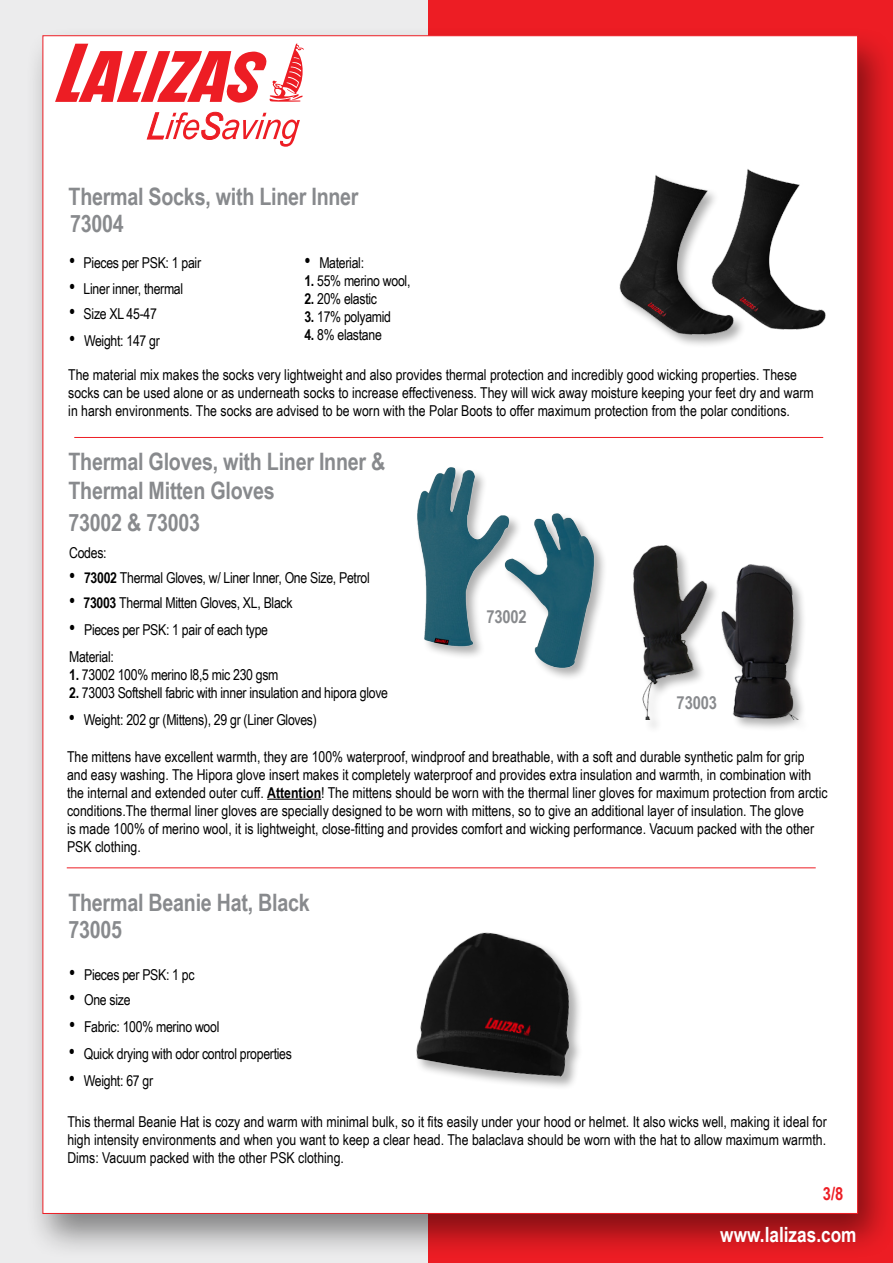
<style>
.page{position:relative;width:893px;height:1263px;background:#fff}
.page>*{position:absolute;margin:0;border:0;box-sizing:border-box;transform-origin:0 0}
.t1{font:700 24px/28.8px "Arial Narrow";letter-spacing:-.01em;color:#888a8d}
.t2{font:700 21px "Arial Narrow";color:#fff}
.t3{font:700 18px "Arial Narrow";letter-spacing:-.01em;color:#888a8d}
.t4{font:700 18px "Arial Narrow";color:#ed1d24}
.t5{font:15px/18px "Arial Narrow";color:#000}
.t6{font:15px/27px "Arial Narrow";letter-spacing:-.02em;color:#000}
.s1{font-size:21px}
.s2{font-weight:700}
</style>
<div class="page">
<div style="left:0;top:0;width:496px;height:1263px;background:#ececed"></div>
<div style="left:428px;top:0;width:465px;height:1263px;background:#ed1d24"></div>
<div style="left:25px;top:26px;width:868px;height:1234px;background:#000;opacity:.45"></div>
<div style="left:43px;top:36px;width:815px;height:1177px;background:#fff"></div>
<svg style="left:55px;top:43px;width:249px;height:60px"></svg>
<svg style="left:147px;top:112px;width:153px;height:35px"></svg>
<hr style="left:267px;top:799px;width:54px;height:1px;background:#000">
<hr style="left:74px;top:437px;width:749px;height:1px;background:#ed1d24">
<hr style="left:67px;top:867px;width:749px;height:1px;background:#ed1d24">
<div style="left:631px;top:543px;width:181px;height:190px;background:#000;opacity:.32"></div>
<img style="left:631px;top:543px;width:181px;height:177px">
<img style="left:747px;top:169px;width:79px;height:161px">
<img style="left:619px;top:175px;width:127px;height:170px">
<img style="left:417px;top:467px;width:187px;height:211px">
<img style="left:416px;top:932px;width:164px;height:155px">
<h1 class="t1" style="left:69px;top:181px;width:292px">Thermal Socks, with Liner Inner</h1>
<h1 class="t1" style="left:70px;top:208px;width:55px">73004</h1>
<p class="t6" style="left:69px;top:249px;width:133px"><span class="s1">•</span> Pieces per PSK: 1 pair</p>
<p class="t6" style="left:69px;top:274px;width:115px"><span class="s1">•</span> Liner inner, thermal</p>
<p class="t6" style="left:69px;top:300px;width:89px"><span class="s1">•</span> Size XL 45-47</p>
<p class="t6" style="left:69px;top:327px;width:92px"><span class="s1">•</span> Weight: 147 gr</p>
<p class="t5" style="left:68px;top:365px;width:747px">The material mix makes the socks very lightweight and also provides thermal protection and incredibly good wicking properties. These socks can be used alone or as underneath socks to increase effectiveness. They will wick away moisture keeping your feet dry and warm in harsh environments. The socks are advised to be worn with the Polar Boots to offer maximum protection from the polar conditions.</p>
<p class="t6" style="left:304px;top:249px;width:61px"><span class="s1">•</span> Material:</p>
<p class="t6" style="left:304px;top:267px;width:108px"><span class="s2">1.</span> 55% merino wool,</p>
<p class="t6" style="left:304px;top:285px;width:74px"><span class="s2">2.</span> 20% elastic</p>
<p class="t6" style="left:304px;top:303px;width:88px"><span class="s2">3.</span> 17% polyamid</p>
<p class="t6" style="left:304px;top:321px;width:79px"><span class="s2">4.</span> 8% elastane</p>
<h1 class="t1" style="left:69px;top:446px;width:318px">Thermal Gloves, with Liner Inner &amp;<br>Τhermal Mitten Gloves</h1>
<h1 class="t1" style="left:68px;top:507px;width:133px">73002 &amp; 73003</h1>
<p class="t5" style="left:69px;top:543px;width:39px">Codes:</p>
<p class="t6" style="left:69px;top:564px;width:302px"><span class="s1">•</span> <span class="s2">73002</span> Thermal Gloves, w/ Liner Inner, One Size, Petrol</p>
<p class="t6" style="left:69px;top:589px;width:225px"><span class="s1">•</span> <span class="s2">73003</span> Τhermal Mitten Gloves, XL, Black</p>
<p class="t6" style="left:69px;top:616px;width:200px"><span class="s1">•</span> Pieces per PSK: 1 pair of each type<br>Material:</p>
<p class="t6" style="left:69px;top:661px;width:211px"><span class="s2">1.</span> 73002 100% merino l8,5 mic 230 gsm</p>
<p class="t6" style="left:69px;top:679px;width:320px"><span class="s2">2.</span> 73003 Softshell fabric with inner insulation and hipora glove</p>
<p class="t6" style="left:69px;top:706px;width:250px"><span class="s1">•</span> Weight: 202 gr (Mittens), 29 gr (Liner Gloves)</p>
<p class="t3" style="left:486px;top:603px;width:42px">73002</p>
<p class="t3" style="left:677px;top:689px;width:42px">73003</p>
<p class="t5" style="left:67px;top:747px;width:762px">The mittens have excellent warmth, they are 100% waterproof, windproof and breathable, with a soft and durable synthetic palm for grip and easy washing. The Hipora glove insert makes it completely waterproof and provides extra insulation and warmth, in combination with the internal and extended outer cuff. <span class="s2">Attention</span>! The mittens should be worn with the thermal liner gloves for maximum protection from arctic conditions.The thermal liner gloves are specially designed to be worn with mittens, so to give an additional layer of insulation. The glove<br>is made 100% of merino wool, it is lightweight, close-fitting and provides comfort and wicking performance. Vacuum packed with the other PSK clothing.</p>
<h1 class="t1" style="left:68px;top:887px;width:243px">Thermal Beanie Hat, Black</h1>
<h1 class="t1" style="left:68px;top:914px;width:55px">73005</h1>
<p class="t6" style="left:69px;top:960px;width:127px"><span class="s1">•</span> Pieces per PSK: 1 pc</p>
<p class="t5" style="left:69px;top:990px;width:63px"><span class="s1">•</span> One size</p>
<p class="t6" style="left:69px;top:1012px;width:152px"><span class="s1">•</span> Fabric: 100% merino wool</p>
<p class="t6" style="left:69px;top:1039px;width:225px"><span class="s1">•</span> Quick drying with odor control properties</p>
<p class="t6" style="left:69px;top:1066px;width:86px"><span class="s1">•</span> Weight: 67 gr</p>
<p class="t5" style="left:67px;top:1112px;width:761px;text-align:justify">This thermal Beanie Hat is cozy and warm with minimal bulk, so it fits easily under your hood or helmet. It also wicks well, making it ideal for high intensity environments and when you want to keep a clear head. The balaclava should be worn with the hat to allow maximum warmth.<br>Dims: Vacuum packed with the other PSK clothing.</p>
<p class="t4" style="left:823px;top:1180px;width:22px">3/8</p>
<h2 class="t2" style="left:720px;top:1219px;width:138px">www.lalizas.com</h2>
</div>
